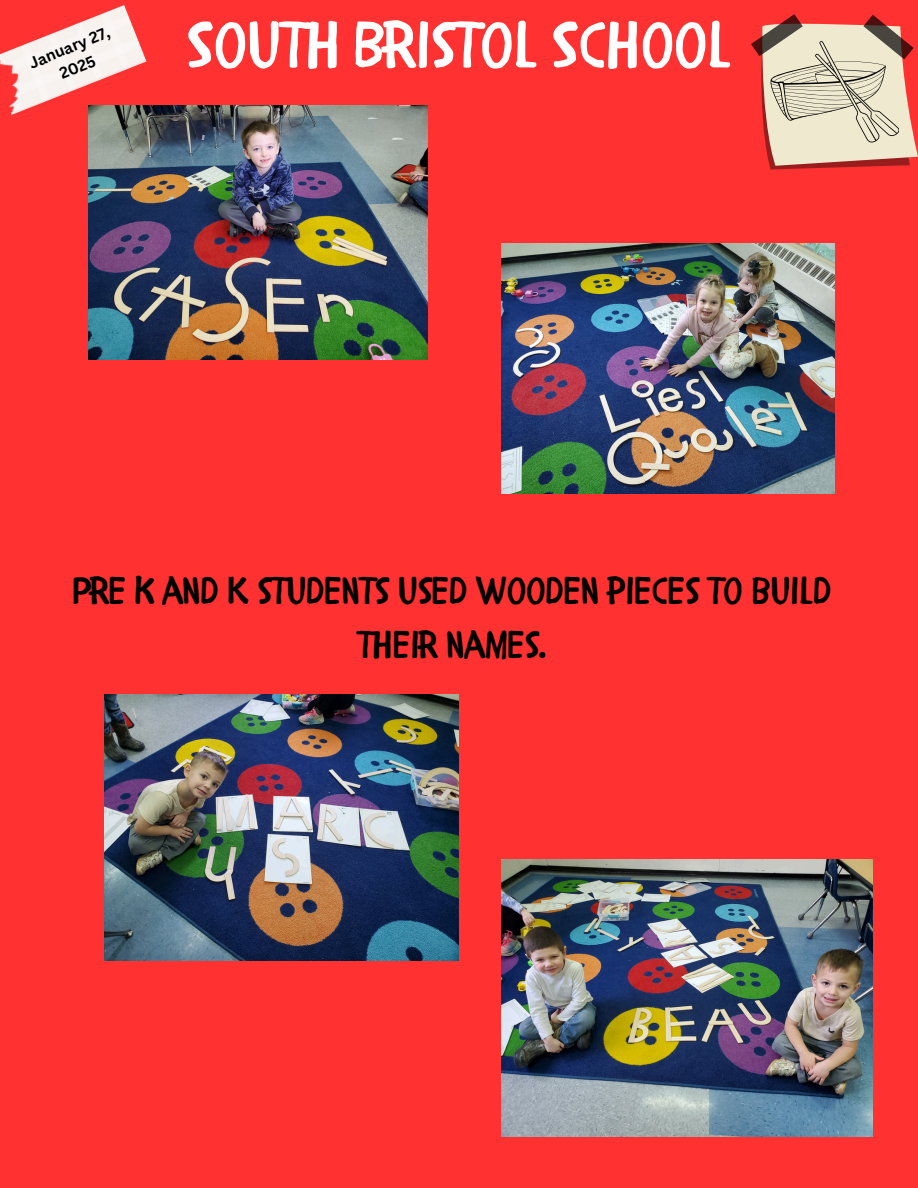
<style>
.page{position:relative;width:918px;height:1188px;background:#ff3131}
.page>*{position:absolute;margin:0;border:0;box-sizing:border-box;transform-origin:0 0}
.t1{font:66px "CHILDRENONE";color:#fff}
.t2{font:38.7px/54px "CHILDRENONE";color:#000;text-align:center}
.t3{font:700 15.45px "Canva Sans";color:#000}
</style>
<div class="page">
<img style="left:0;top:5px;width:146px;height:110px">
<svg style="left:751px;top:14px;width:167px;height:155px"></svg>
<img style="left:88px;top:105px;width:339px;height:254px">
<img style="left:501px;top:243px;width:333px;height:250px">
<img style="left:105px;top:695px;width:354px;height:265px">
<img style="left:501px;top:859px;width:372px;height:278px">
<p class="t3" style="left:26px;top:54px;width:87px;rotate:-23deg">January 27,</p>
<h1 class="t1" style="left:187px;top:-13px;width:545px">SOUTH BRISTOL SCHOOL</h1>
<p class="t3" style="left:56px;top:64px;width:39px;rotate:-23deg">2025</p>
<p class="t2" style="left:73px;top:559px;width:760px">PRE K AND K STUDENTS USED WOODEN PIECES TO BUILD<br>THEIR NAMES.</p>
</div>
